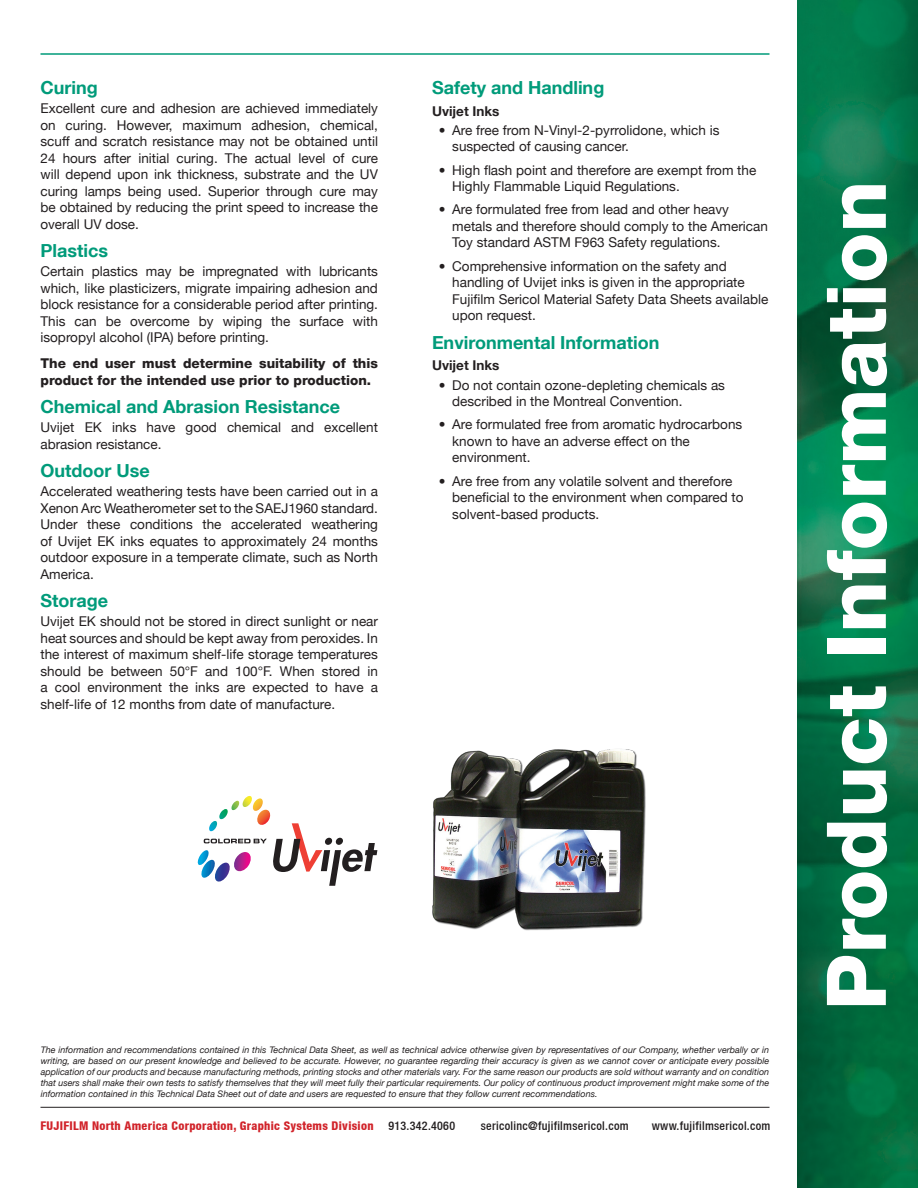
<style>
.page{position:relative;width:918px;height:1188px;background:#fff}
.page>*{position:absolute;margin:0;border:0;box-sizing:border-box;transform-origin:0 0}
.Product_Information{font:800 82.5px "Helvetica Neue LT Com";color:#fff}
.Green_Subhead{font:700 18px "Helvetica Neue LT Com";color:#009b7a}
.Body_Text{font:13.5px/16.5px "Helvetica Neue";color:#231f20;text-align:justify}
.Bullets{font:13.5px/16.5px "Helvetica Neue";color:#231f20}
.Bold_Body_Text{font:800 13.5px/16.5px "Helvetica Neue LT Com";color:#231f20}
.Sub_Header{font:700 13.5px "Helvetica Neue";color:#231f20}
.Footer_Address{font:500 condensed 12px "Helvetica Neue LT";letter-spacing:.025em;color:#231f20}
.Footer_Address_-_Red{font:800 condensed 12px "Helvetica Neue LT";letter-spacing:.025em;color:#d1232a}
.Legal_Info{font:italic 9px/10.8px "Helvetica Neue";color:#231f20;text-align:justify}
</style>
<div class="page">
<img style="left:797px;top:0;width:121px;height:1188px">
<hr style="left:40px;top:53px;width:730px;height:2px;background:#009b7a">
<hr style="left:40px;top:1107px;width:730px;height:1px;background:#231f20">
<svg style="left:197px;top:796px;width:180px;height:90px"></svg>
<img style="left:432px;top:749px;width:214px;height:181px">
<p class="Green_Subhead" style="left:40px;top:76px;width:59px">Curing</p>
<p class="Body_Text" style="left:40px;top:100px;width:339px">Excellent cure and adhesion are achieved immediately on curing. However, maximum adhesion, chemical, scuff and scratch resistance may not be obtained until 24 hours after initial curing. The actual level of cure will depend upon ink thickness, substrate and the UV curing lamps being used. Superior through cure may be obtained by reducing the print speed to increase the overall UV dose.</p>
<p class="Green_Subhead" style="left:40px;top:239px;width:69px">Plastics</p>
<p class="Body_Text" style="left:40px;top:263px;width:339px">Certain plastics may be impregnated with lubricants which, like plasticizers, migrate impairing adhesion and block resistance for a considerable period after printing.<br>This can be overcome by wiping the surface with isopropyl alcohol (IPA) before printing.</p>
<p class="Bold_Body_Text" style="left:40px;top:355px;width:339px">The end user must determine suitability of this product for the intended use prior to production.</p>
<p class="Green_Subhead" style="left:40px;top:395px;width:301px">Chemical and Abrasion Resistance</p>
<p class="Body_Text" style="left:40px;top:419px;width:339px">Uvijet EK inks have good chemical and excellent abrasion resistance.</p>
<p class="Green_Subhead" style="left:40px;top:459px;width:111px">Outdoor Use</p>
<p class="Body_Text" style="left:40px;top:483px;width:339px">Accelerated weathering tests have been carried out in a Xenon Arc Weatherometer set to the SAEJ1960 standard.<br>Under these conditions the accelerated weathering of Uvijet EK inks equates to approximately 24 months outdoor exposure in a temperate climate, such as North America.</p>
<p class="Green_Subhead" style="left:40px;top:589px;width:69px">Storage</p>
<p class="Body_Text" style="left:40px;top:613px;width:339px">Uvijet EK should not be stored in direct sunlight or near heat sources and should be kept away from peroxides. In the interest of maximum shelf-life storage temperatures should be between 50°F and 100°F. When stored in a cool environment the inks are expected to have a shelf-life of 12 months from date of manufacture.</p>
<p class="Green_Subhead" style="left:432px;top:76px;width:174px">Safety and Handling</p>
<p class="Sub_Header" style="left:432px;top:103px;width:69px">Uvijet Inks</p>
<p class="Bullets" style="left:452px;top:122px;width:269px;text-indent:-14px">• Are free from N-Vinyl-2-pyrrolidone, which is suspected of causing cancer.</p>
<p class="Bullets" style="left:452px;top:161px;width:306px;text-indent:-14px">• High flash point and therefore are exempt from the<br>Highly Flammable Liquid Regulations.</p>
<p class="Bullets" style="left:452px;top:201px;width:317px;text-indent:-14px">• Are formulated free from lead and other heavy metals and therefore should comply to the American<br>Toy standard ASTM F963 Safety regulations.</p>
<p class="Bullets" style="left:452px;top:257px;width:318px;text-indent:-14px">• Comprehensive information on the safety and handling of Uvijet inks is given in the appropriate Fujifilm Sericol Material Safety Data Sheets available upon request.</p>
<p class="Green_Subhead" style="left:432px;top:331px;width:229px">Environmental Information</p>
<p class="Sub_Header" style="left:432px;top:357px;width:69px">Uvijet Inks</p>
<p class="Bullets" style="left:452px;top:376px;width:274px;text-indent:-14px">• Do not contain ozone-depleting chemicals as described in the Montreal Convention.</p>
<p class="Bullets" style="left:452px;top:416px;width:292px;text-indent:-14px">• Are formulated free from aromatic hydrocarbons known to have an adverse effect on the environment.</p>
<p class="Bullets" style="left:452px;top:472px;width:293px;text-indent:-14px">• Are free from any volatile solvent and therefore beneficial to the environment when compared to solvent-based products.</p>
<p class="Legal_Info" style="left:41px;top:1045px;width:730px">The information and recommendations contained in this Technical Data Sheet, as well as technical advice otherwise given by representatives of our Company, whether verbally or in writing, are based on our present knowledge and believed to be accurate. However, no guarantee regarding their accuracy is given as we cannot cover or anticipate every possible application of our products and because manufacturing methods, printing stocks and other materials vary. For the same reason our products are sold without warranty and on condition that users shall make their own tests to satisfy themselves that they will meet fully their particular requirements. Our policy of continuous product improvement might make some of the information contained in this Technical Data Sheet out of date and users are requested to ensure that they follow current recommendations.</p>
<p class="Footer_Address_-_Red" style="left:40px;top:1118px;width:335px">FUJIFILM North America Corporation, Graphic Systems Division</p>
<p class="Footer_Address" style="left:388px;top:1118px;width:68px">913.342.4060</p>
<p class="Footer_Address" style="left:481px;top:1118px;width:150px">sericolinc@fujifilmsericol.com</p>
<p class="Footer_Address" style="left:652px;top:1118px;width:120px">www.fujifilmsericol.com</p>
<p class="Product_Information" style="left:807px;top:1010px;width:831px;rotate:-90deg">Product Information</p>
</div>
